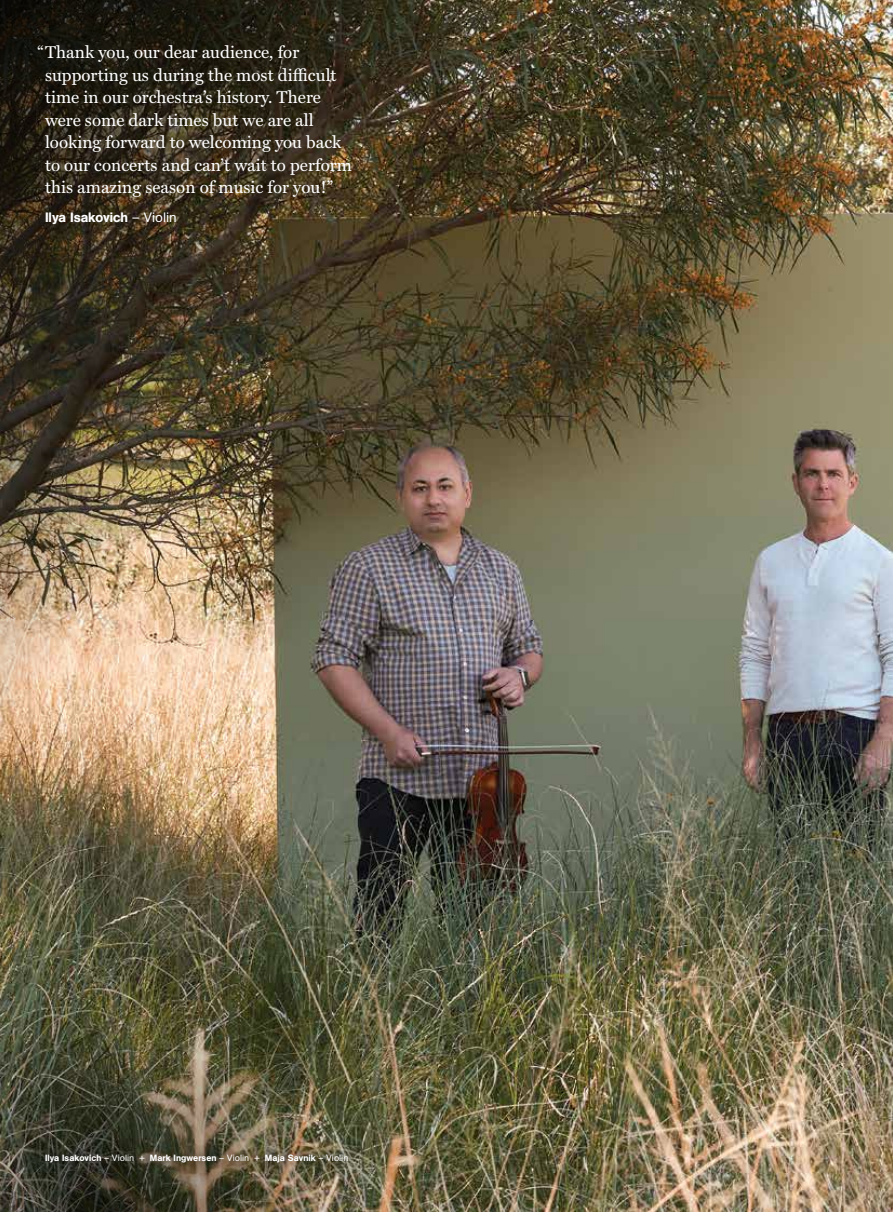
<style>
.page{position:relative;width:893px;height:1212px;background:#fff}
.page>*{position:absolute;margin:0;border:0;box-sizing:border-box;transform-origin:0 0}
.t1{font:17.25px/22.5px "Miller Text";color:#fff}
.t2{font:500 13.5px "AG Book Std";color:#fff}
.t3{font:500 9px "AG Book Std";letter-spacing:.01em;color:#fff}
.s1{font-weight:400}
</style>
<div class="page">
<img style="left:0;top:0;width:893px;height:1212px">
<img style="left:0;top:945px;width:493px;height:267px">
<img style="left:0;top:0;width:511px;height:747px">
<div style="left:37px;top:1146px;width:320px;height:25px;background:#000;opacity:.7"></div>
<p class="t1" style="left:45px;top:40px;width:308px;text-indent:-8px">“Thank you, our dear audience, for supporting us during the most difficult time in our orchestra’s history. There were some dark times but we are all looking forward to welcoming you back to our concerts and can’t wait to perform this amazing season of music for you!”</p>
<p class="t2" style="left:45px;top:210px;width:133px">Ilya Isakovich <span class="s1">– Violin</span></p>
<p class="t3" style="left:45px;top:1152px;width:305px">Ilya Isakovich <span class="s1">– Violin +</span> Mark Ingwersen <span class="s1">– Violin +</span> Maja Savnik <span class="s1">– Violin</span></p>
</div>
